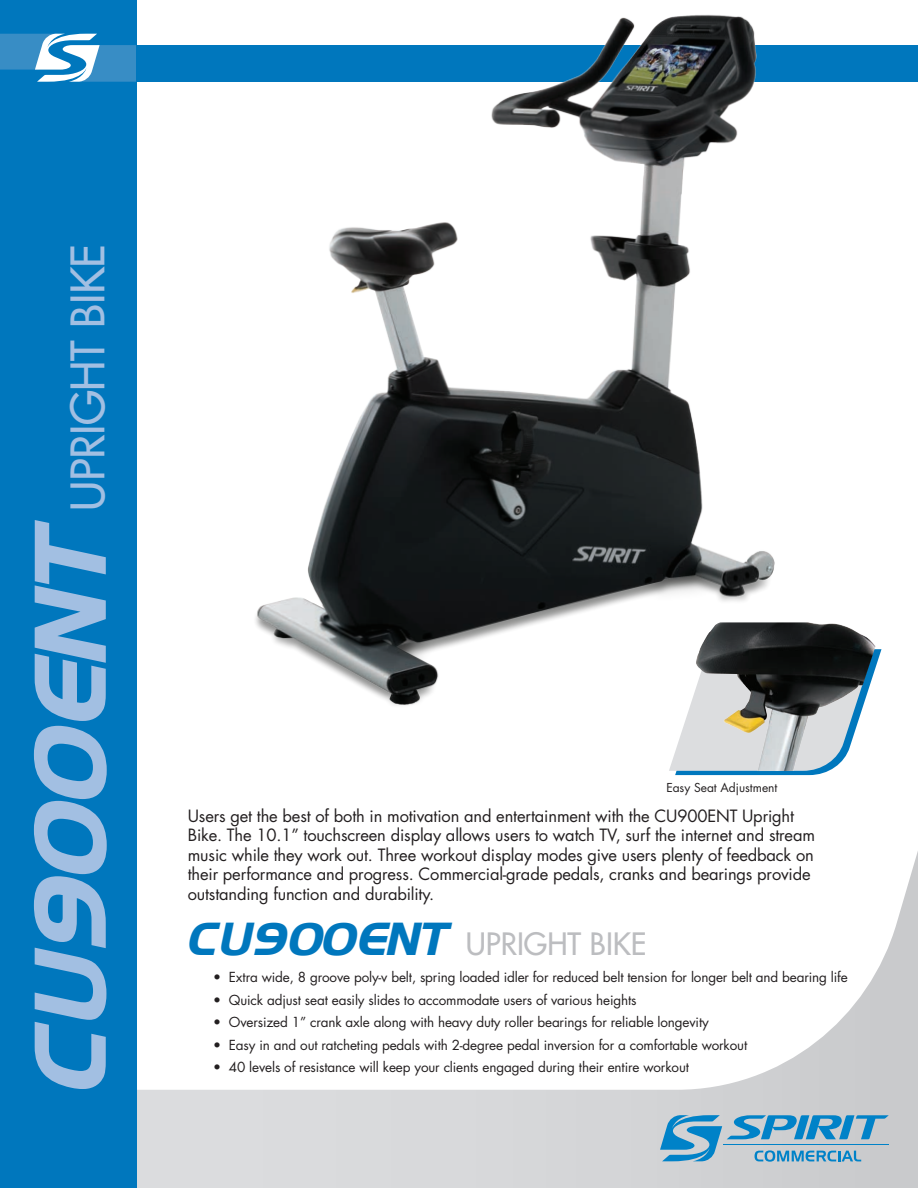
<style>
.page{position:relative;width:918px;height:1188px;background:#fff}
.page>*{position:absolute;margin:0;border:0;box-sizing:border-box;transform-origin:0 0}
.t1{font:italic 700 97.5px "Hanzel";color:#a2bfe2}
.t2{font:500 45px "Futura Std";letter-spacing:-.01em;color:#a2bfe2}
.t3{font:500 30px "Futura Std";color:#bcbdc0}
.t4{font:16.5px/19.5px "Futura Std";letter-spacing:-.01em;color:#231f20}
.t5{font:13.5px "Futura Std";letter-spacing:-.01em;color:#231f20}
.t6{font:12px "Futura Std";color:#231f20}
.s1{font-family:"Hanzel";font-weight:700;font-style:italic;font-size:45px;color:#0077bd}
</style>
<div class="page">
<svg style="left:137px;top:851px;width:781px;height:337px"></svg>
<svg style="left:660px;top:1115px;width:229px;height:47px;background:#7fb1cd"></svg>
<hr style="left:723px;top:1144px;width:166px;height:1px;background:#0082c8">
<div style="left:0;top:0;width:137px;height:1188px;background:#0077bd"></div>
<svg style="left:0;top:34px;width:136px;height:48px"></svg>
<div style="left:137px;top:45px;width:781px;height:37px;background:#0077bd"></div>
<img style="left:255px;top:14px;width:520px;height:692px">
<svg style="left:669px;top:645px;width:213px;height:130px"></svg>
<img style="left:693px;top:622px;width:182px;height:149px">
<p class="t2" style="left:60px;top:511px;width:268px;rotate:-90deg">UPRIGHT BIKE</p>
<p class="t1" style="left:11px;top:1096px;width:578px;rotate:-90deg">CU900ENT</p>
<p class="t6" style="left:666px;top:780px;width:113px">Easy Seat Adjustment</p>
<p class="t4" style="left:188px;top:806px;width:629px">Users get the best of both in motivation and entertainment with the CU900ENT Upright Bike. The 10.1” touchscreen display allows users to watch TV, surf the internet and stream music while they work out. Three workout display modes give users plenty of feedback on their performance and progress. Commercial-grade pedals, cranks and bearings provide outstanding function and durability.</p>
<p class="t3" style="left:186px;top:925px;width:462px"><span class="s1">CU900ENT</span> UPRIGHT BIKE</p>
<p class="t5" style="left:213px;top:969px;width:636px">• Extra wide, 8 groove poly-v belt, spring loaded idler for reduced belt tension for longer belt and bearing life</p>
<p class="t5" style="left:213px;top:991px;width:425px">• Quick adjust seat easily slides to accommodate users of various heights</p>
<p class="t5" style="left:213px;top:1014px;width:497px">• Oversized 1” crank axle along with heavy duty roller bearings for reliable longevity</p>
<p class="t5" style="left:213px;top:1036px;width:536px">• Easy in and out ratcheting pedals with 2-degree pedal inversion for a comfortable workout</p>
<p class="t5" style="left:213px;top:1059px;width:478px">• 40 levels of resistance will keep your clients engaged during their entire workout</p>
</div>
